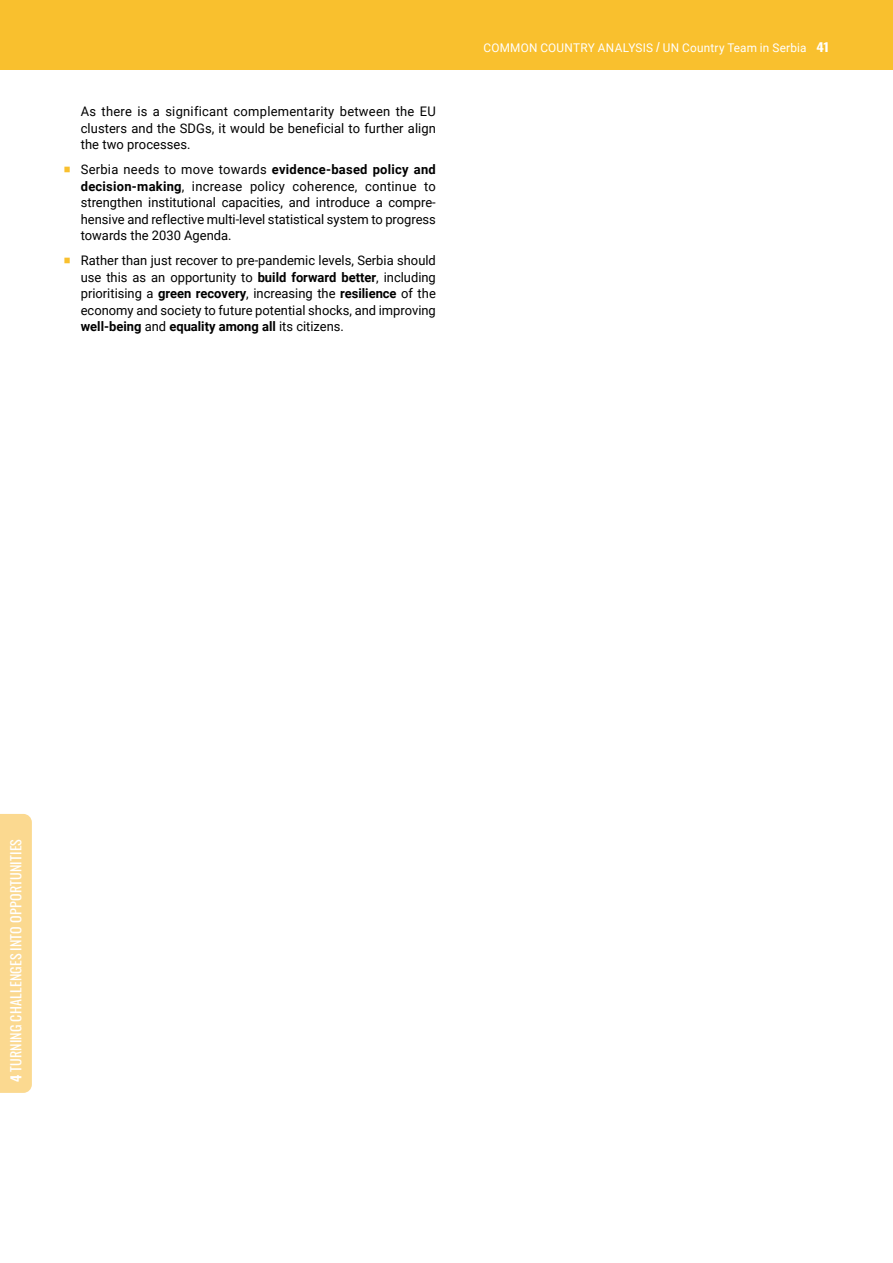
<style>
.page{position:relative;width:893px;height:1263px;background:#fff}
.page>*{position:absolute;margin:0;border:0;box-sizing:border-box;transform-origin:0 0}
.t1{font:13.5px "Oswald";letter-spacing:.015em;color:#fff;scale:1.04 1}
.Bullet_PLAVI{font:13.2px/16.5px "Roboto";color:#000;text-align:justify}
.t2{font:12px "Roboto";letter-spacing:.02em;color:#fff}
.s1{font-weight:700}
.s2{font-family:"Oswald"}
.s3{font-family:"Oswald";font-weight:600}
.s4{font-weight:600}
</style>
<div class="page">
<div style="left:0;top:0;width:893px;height:70px;background:#f9c02e"></div>
<div style="left:0;top:814px;width:32px;height:279px;background:#fbd990"></div>
<p class="Bullet_PLAVI" style="left:81px;top:103px;width:357px">As there is a significant complementarity between the EU clusters and the SDGs, it would be beneficial to further align the two processes.</p>
<p class="Bullet_PLAVI" style="left:81px;top:161px;width:357px">Serbia needs to move towards <span class="s1">evidence-based policy and decision-making</span>, increase policy coherence, continue to strengthen institutional capacities, and introduce a compre&shy;hensive and reflective multi-level statistical system to progress towards the 2030 Agenda.</p>
<p class="Bullet_PLAVI" style="left:81px;top:252px;width:357px">Rather than just recover to pre-pandemic levels, Serbia should use this as an opportunity to <span class="s1">build forward better</span>, including prioritising a <span class="s1">green recovery</span>, increasing the <span class="s1">resilience</span> of the economy and society to future potential shocks, and improving <span class="s1">well-being</span> and <span class="s1">equality among all</span> its citizens.</p>
<p class="t2" style="left:483px;top:39px;width:347px">COMMON COUNTRY ANALYSIS <span class="s2">/</span> UN Country Team in Serbia <span class="s3">41</span></p>
<p class="t1" style="left:4px;top:1082px;width:236px;rotate:-90deg"><span class="s4">4</span> TURNING CHALLENGES INTO OPPORTUNITIES</p>
</div>
